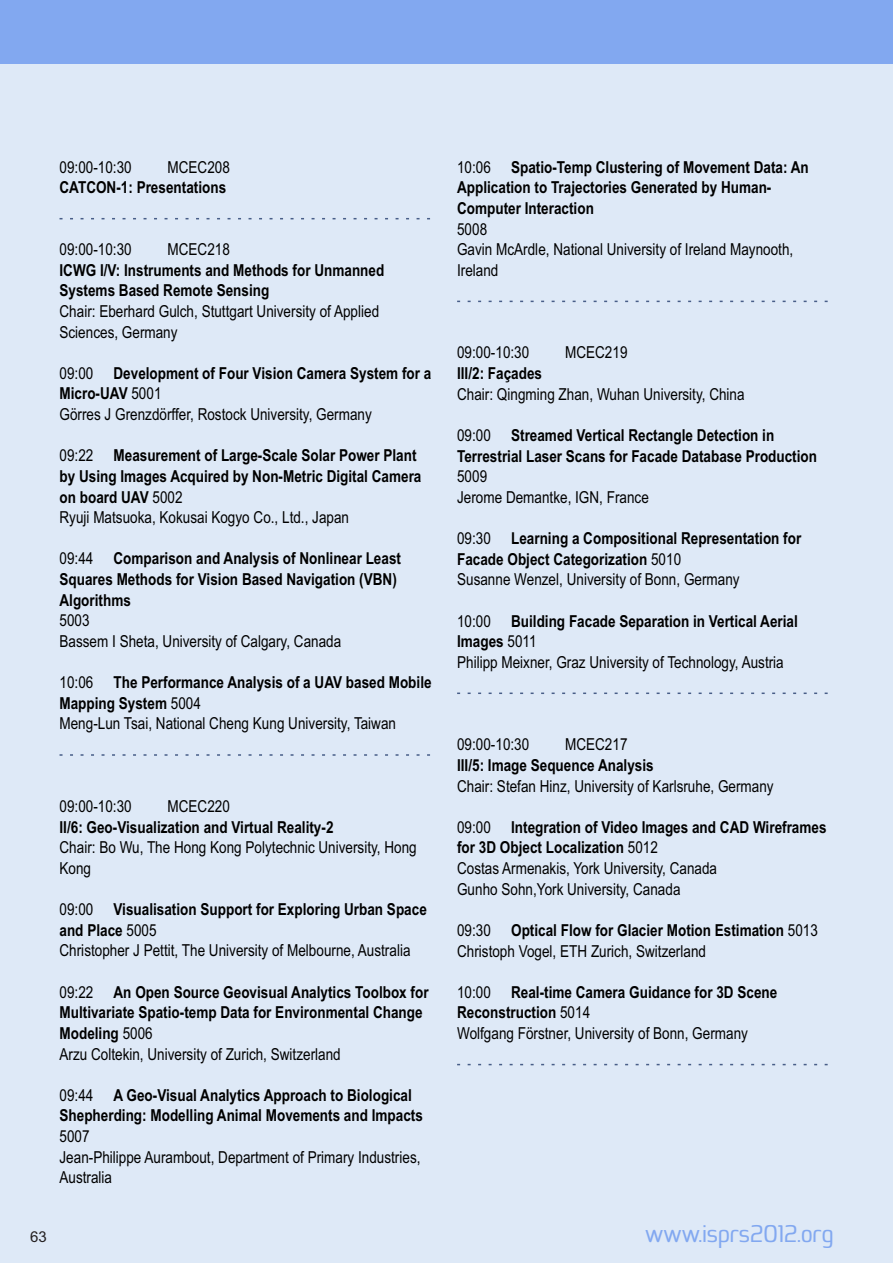
<style>
.page{position:relative;width:893px;height:1263px;background:#dee9f7}
.page>*{position:absolute;margin:0;border:0;box-sizing:border-box;transform-origin:0 0}
.t1{font:24px "Bentwood";color:#82a8f0}
.t2{font:16.5px/20.5px "Arial Narrow";color:#000}
.t3{font:700 16.5px/20.5px "Arial Narrow";color:#000}
.t4{font:15px "Arial";color:#231f20}
.s1{font-weight:700}
.s2{font-weight:400}
</style>
<div class="page">
<div style="left:0;top:0;width:893px;height:64px;background:#82a8f0"></div>
<svg style="left:60px;top:218px;width:370px;height:1px"></svg>
<svg style="left:60px;top:754px;width:370px;height:2px"></svg>
<svg style="left:457px;top:301px;width:371px;height:1px"></svg>
<svg style="left:457px;top:692px;width:371px;height:2px"></svg>
<svg style="left:457px;top:1064px;width:371px;height:1px"></svg>
<p class="t2" style="left:60px;top:158px;width:74px">09:00-10:30</p>
<p class="t2" style="left:168px;top:158px;width:64px">MCEC208</p>
<p class="t3" style="left:60px;top:179px;width:168px">CATCON-1: Presentations</p>
<p class="t2" style="left:60px;top:240px;width:74px">09:00-10:30</p>
<p class="t2" style="left:168px;top:240px;width:64px">MCEC218</p>
<p class="t3" style="left:60px;top:261px;width:326px">ICWG I/V: Instruments and Methods for Unmanned<br>Systems Based Remote Sensing</p>
<p class="t2" style="left:60px;top:302px;width:321px">Chair: Eberhard Gulch, Stuttgart University of Applied<br>Sciences, Germany</p>
<p class="t2" style="left:60px;top:364px;width:373px">09:00 <span class="s1">Development of Four Vision Camera System for a<br>Micro-UAV</span> 5001<br>Görres J Grenzdörffer, Rostock University, Germany</p>
<p class="t3" style="left:60px;top:447px;width:363px"><span class="s2">09:22</span> Measurement of Large-Scale Solar Power Plant by Using Images Acquired by Non-Metric Digital Camera on board UAV <span class="s2">5002<br>Ryuji Matsuoka, Kokusai Kogyo Co., Ltd., Japan</span></p>
<p class="t3" style="left:60px;top:550px;width:343px"><span class="s2">09:44</span> Comparison and Analysis of Nonlinear Least<br>Squares Methods for Vision Based Navigation (VBN)<br>Algorithms</p>
<p class="t2" style="left:60px;top:612px;width:283px">5003<br>Bassem I Sheta, University of Calgary, Canada</p>
<p class="t2" style="left:60px;top:674px;width:374px">10:06 <span class="s1">The Performance Analysis of a UAV based Mobile<br>Mapping System</span> 5004<br>Meng-Lun Tsai, National Cheng Kung University, Taiwan</p>
<p class="t2" style="left:60px;top:797px;width:74px">09:00-10:30</p>
<p class="t2" style="left:168px;top:797px;width:64px">MCEC220</p>
<p class="t3" style="left:60px;top:818px;width:275px">II/6: Geo-Visualization and Virtual Reality-2</p>
<p class="t2" style="left:60px;top:839px;width:359px">Chair: Bo Wu, The Hong Kong Polytechnic University, Hong<br>Kong</p>
<p class="t2" style="left:60px;top:900px;width:369px">09:00 <span class="s1">Visualisation Support for Exploring Urban Space and Place</span> 5005<br>Christopher J Pettit, The University of Melbourne, Australia</p>
<p class="t3" style="left:60px;top:983px;width:371px"><span class="s2">09:22</span> An Open Source Geovisual Analytics Toolbox for Multivariate Spatio-temp Data for Environmental Change Modeling <span class="s2">5006<br>Arzu Coltekin, University of Zurich, Switzerland</span></p>
<p class="t3" style="left:60px;top:1086px;width:365px"><span class="s2">09:44</span> A Geo-Visual Analytics Approach to Biological<br>Shepherding: Modelling Animal Movements and Impacts</p>
<p class="t2" style="left:60px;top:1127px;width:362px">5007<br>Jean-Philippe Aurambout, Department of Primary Industries,<br>Australia</p>
<p class="t4" style="left:30px;top:1231px;width:18px">63</p>
<p class="t3" style="left:457px;top:158px;width:353px"><span class="s2">10:06</span> Spatio-Temp Clustering of Movement Data: An<br>Application to Trajectories Generated by Human-<br>Computer Interaction</p>
<p class="t2" style="left:457px;top:220px;width:338px">5008<br>Gavin McArdle, National University of Ireland Maynooth,<br>Ireland</p>
<p class="t2" style="left:457px;top:344px;width:74px">09:00-10:30</p>
<p class="t2" style="left:565px;top:344px;width:64px">MCEC219</p>
<p class="t3" style="left:457px;top:364px;width:86px">III/2: Façades</p>
<p class="t2" style="left:457px;top:385px;width:289px">Chair: Qingming Zhan, Wuhan University, China</p>
<p class="t3" style="left:457px;top:426px;width:361px"><span class="s2">09:00</span> Streamed Vertical Rectangle Detection in<br>Terrestrial Laser Scans for Facade Database Production</p>
<p class="t2" style="left:457px;top:468px;width:193px">5009<br>Jerome Demantke, IGN, France</p>
<p class="t3" style="left:457px;top:529px;width:346px"><span class="s2">09:30</span> Learning a Compositional Representation for<br>Facade Object Categorization <span class="s2">5010<br>Susanne Wenzel, University of Bonn, Germany</span></p>
<p class="t2" style="left:457px;top:612px;width:342px">10:00 <span class="s1">Building Facade Separation in Vertical Aerial<br>Images</span> 5011<br>Philipp Meixner, Graz University of Technology, Austria</p>
<p class="t2" style="left:457px;top:736px;width:74px">09:00-10:30</p>
<p class="t2" style="left:565px;top:736px;width:64px">MCEC217</p>
<p class="t3" style="left:457px;top:756px;width:198px">III/5: Image Sequence Analysis</p>
<p class="t2" style="left:457px;top:777px;width:318px">Chair: Stefan Hinz, University of Karlsruhe, Germany</p>
<p class="t2" style="left:457px;top:818px;width:371px">09:00 <span class="s1">Integration of Video Images and CAD Wireframes for 3D Object Localization</span> 5012<br>Costas Armenakis, York University, Canada<br>Gunho Sohn,York University, Canada</p>
<p class="t2" style="left:457px;top:921px;width:362px">09:30 <span class="s1">Optical Flow for Glacier Motion Estimation</span> 5013<br>Christoph Vogel, ETH Zurich, Switzerland</p>
<p class="t2" style="left:457px;top:983px;width:322px">10:00 <span class="s1">Real-time Camera Guidance for 3D Scene<br>Reconstruction</span> 5014<br>Wolfgang Förstner, University of Bonn, Germany</p>
<h1 class="t1" style="left:645px;top:1224px;width:190px">www.isprs2012.org</h1>
</div>
